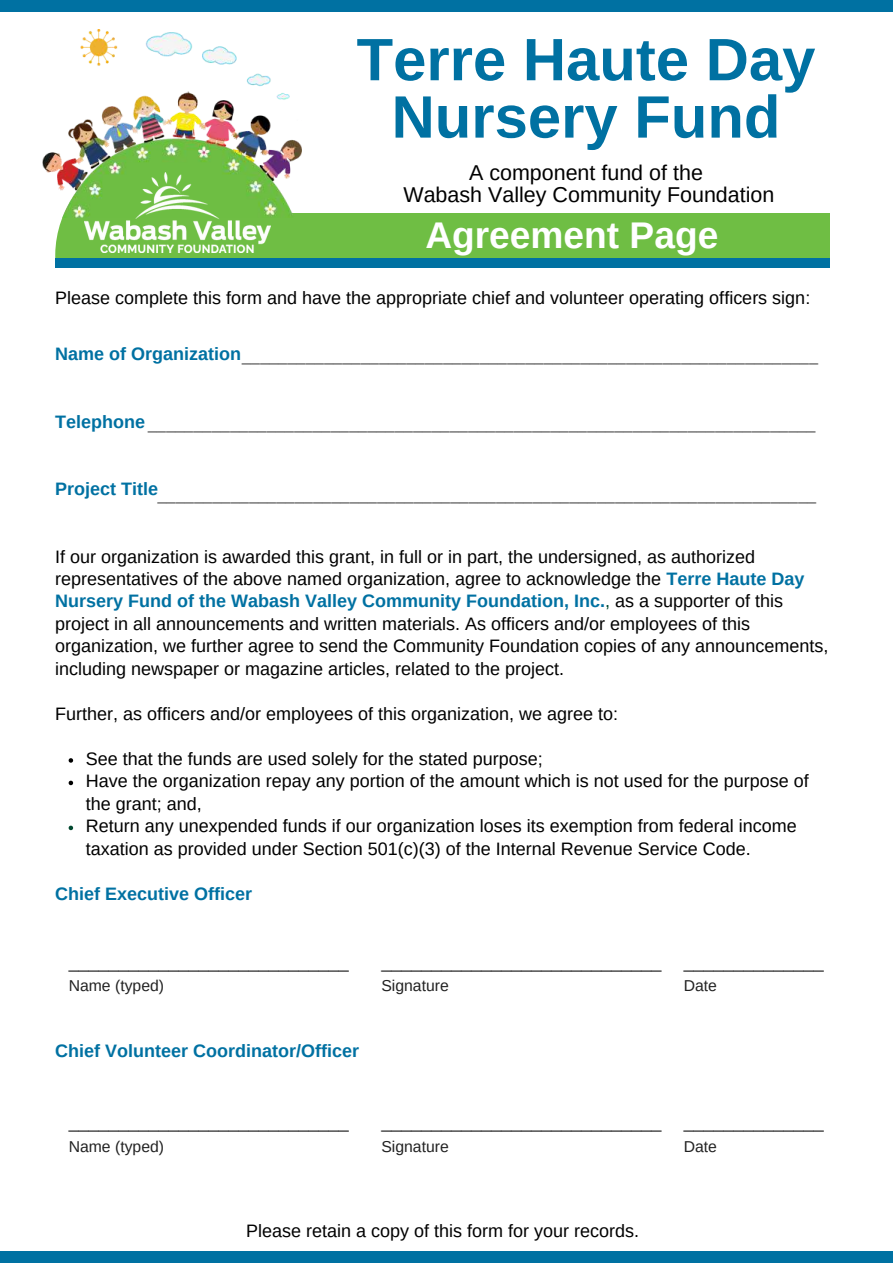
<style>
.page{position:relative;width:893px;height:1264px;background:#fff}
.page>*{position:absolute;margin:0;border:0;box-sizing:border-box;transform-origin:0 0}
.t1{font:700 59.85px/57.3px "Arimo";color:#0071a2;text-align:center}
.t2{font:700 37.05px "Arimo";color:#fff}
.t3{font:21.45px/22.2px "Arimo";color:#000;text-align:center}
.t4{font:18px/22.5px "Arimo";color:#000}
.t5{font:18px "Arimo";color:#222}
.t6{font:700 18px "Arimo";color:#0071a2}
.t7{font:300 16.5px "Montserrat";color:#222}
.t8{font:15.75px "Arimo";color:#222}
.s1{font-family:"Arimo";font-weight:700;font-size:18px;color:#0071a2}
.s2{font-weight:700;color:#0071a2}
.s3{color:#024930}
</style>
<div class="page">
<div style="left:69px;top:213px;width:760px;height:48px;background:#6fbe44"></div>
<svg style="left:55px;top:217px;width:216px;height:41px"></svg>
<div style="left:0;top:0;width:892px;height:11px;background:#0071a2"></div>
<div style="left:55px;top:258px;width:774px;height:10px;background:#0071a2"></div>
<div style="left:0;top:1251px;width:892px;height:11px;background:#0071a2"></div>
<svg style="left:69px;top:758px;width:4px;height:4px"></svg>
<svg style="left:69px;top:780px;width:4px;height:5px"></svg>
<svg style="left:69px;top:825px;width:4px;height:5px"></svg>
<img style="left:42px;top:30px;width:260px;height:187px">
<img style="left:85px;top:173px;width:185px;height:79px">
<h1 class="t1" style="left:356px;top:32px;width:460px">Terre Haute Day<br>Nursery Fund</h1>
<p class="t3" style="left:403px;top:161px;width:372px">A component fund of the<br>Wabash Valley Community Foundation</p>
<h2 class="t2" style="left:425px;top:209px;width:294px">Agreement Page</h2>
<p class="t4" style="left:55px;top:286px;width:756px">Please complete this form and have the appropriate chief and volunteer operating officers sign:</p>
<p class="t7" style="left:55px;top:345px;width:764px"><span class="s1">Name of Organization</span>_______________________________________________________________</p>
<p class="t7" style="left:55px;top:413px;width:762px"><span class="s1">Telephone</span> _________________________________________________________________________</p>
<p class="t6" style="left:55px;top:476px;width:104px">Project Title</p>
<p class="t7" style="left:157px;top:484px;width:660px">________________________________________________________________________</p>
<p class="t4" style="left:55px;top:545px;width:774px">If our organization is awarded this grant, in full or in part, the undersigned, as authorized representatives of the above named organization, agree to acknowledge the <span class="s2">Terre Haute Day Nursery Fund of the Wabash Valley Community Foundation, Inc.</span><span class="s3">,</span> as a supporter of this project in all announcements and written materials. As officers and/or employees of this organization, we further agree to send the Community Foundation copies of any announcements, including newspaper or magazine articles, related to the project.</p>
<p class="t4" style="left:55px;top:702px;width:564px">Further, as officers and/or employees of this organization, we agree to:</p>
<p class="t4" style="left:86px;top:747px;width:724px">See that the funds are used solely for the stated purpose;<br>Have the organization repay any portion of the amount which is not used for the purpose of the grant; and,<br>Return any unexpended funds if our organization loses its exemption from federal income taxation as provided under Section 501(c)(3) of the Internal Revenue Service Code.</p>
<p class="t6" style="left:55px;top:881px;width:198px">Chief Executive Officer</p>
<p class="t5" style="left:69px;top:950px;width:281px">____________________________</p>
<p class="t8" style="left:69px;top:975px;width:97px">Name (typed)</p>
<p class="t6" style="left:55px;top:1038px;width:305px">Chief Volunteer Coordinator/Officer</p>
<p class="t5" style="left:381px;top:950px;width:281px">____________________________</p>
<p class="t8" style="left:381px;top:975px;width:69px">Signature</p>
<p class="t5" style="left:683px;top:950px;width:141px">______________</p>
<p class="t8" style="left:683px;top:975px;width:35px">Date</p>
<p class="t5" style="left:69px;top:1110px;width:281px">____________________________</p>
<p class="t8" style="left:69px;top:1136px;width:97px">Name (typed)</p>
<p class="t5" style="left:381px;top:1110px;width:281px">____________________________</p>
<p class="t8" style="left:381px;top:1136px;width:69px">Signature</p>
<p class="t5" style="left:683px;top:1110px;width:141px">______________</p>
<p class="t8" style="left:683px;top:1136px;width:35px">Date</p>
<p class="t4" style="left:246px;top:1219px;width:394px">Please retain a copy of this form for your records.</p>
</div>
